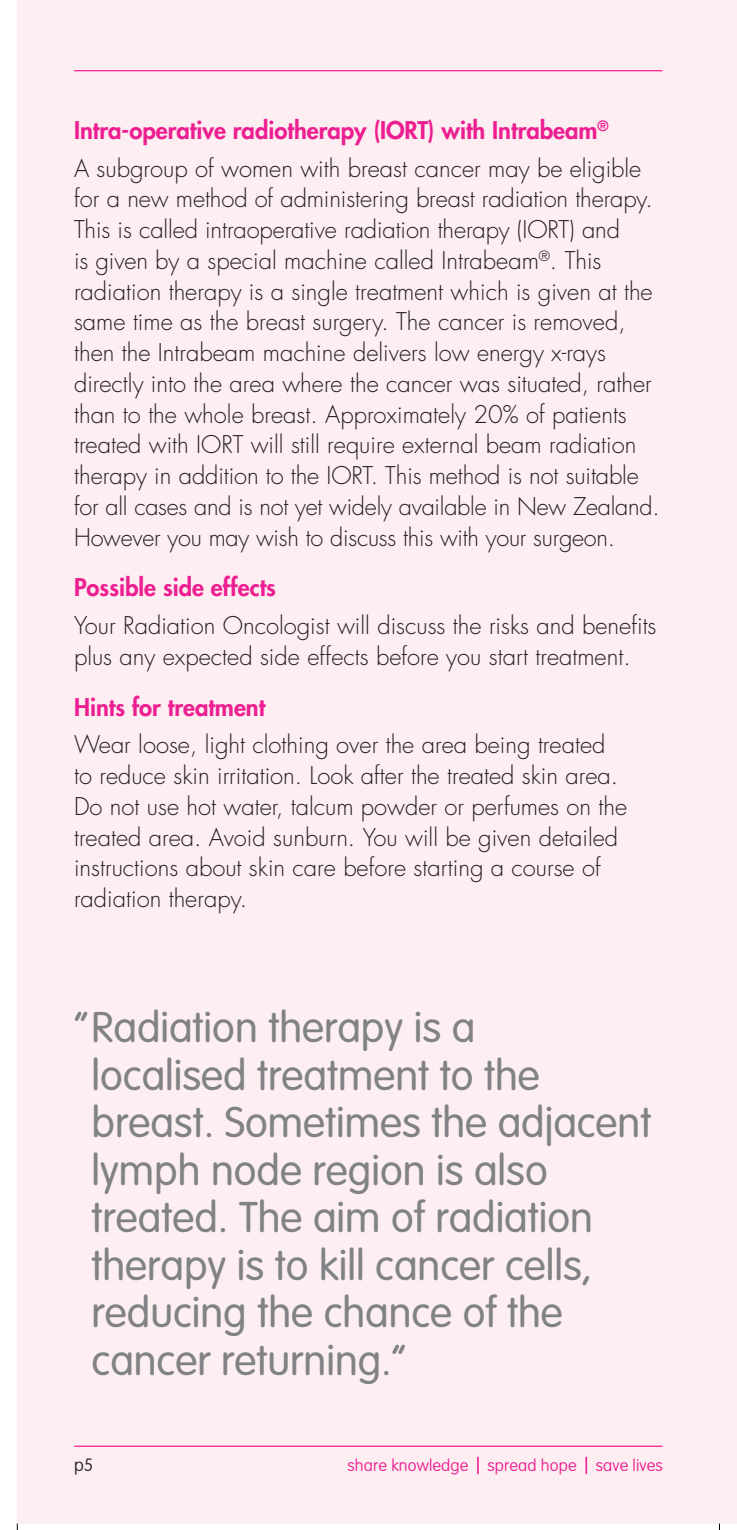
<style>
.page{position:relative;width:737px;height:1530px;background:#fff}
.page>*{position:absolute;margin:0;border:0;box-sizing:border-box;transform-origin:0 0}
.Quote_main{font:300 42.25px/47.5px "VAG Rounded";color:#808285}
.Bodytext_-_STANDARD{font:300 23.75px/30.8px "Futura";color:#231f20}
.Subhead_level_3{font:800 23.75px "Futura";color:#ed1e91}
.t1{font:100 17.5px "VAG Rounded";color:#231f20}
.t2{font:100 16.5px "VAG Rounded";letter-spacing:.01em;color:#ed1e91}
</style>
<div class="page">
<div style="left:17px;top:0;width:719px;height:1523px;background:#fdeef1"></div>
<hr style="left:75px;top:1445px;width:587px;height:1px;background:#ed1e91">
<hr style="left:75px;top:70px;width:587px;height:1px;background:#ed1e91">
<svg style="left:477px;top:1457px;width:1px;height:16px"></svg>
<svg style="left:585px;top:1457px;width:2px;height:16px"></svg>
<svg style="left:16px;top:1523px;width:3px;height:6px"></svg>
<p class="Subhead_level_3" style="left:74px;top:114px;width:536px">Intra-operative radiotherapy (IORT) with Intrabeam<sup>®</sup></p>
<p class="Bodytext_-_STANDARD" style="left:74px;top:153px;width:587px">A subgroup of women with breast cancer may be eligible for a new method of administering breast radiation therapy.<br>This is called intraoperative radiation therapy (IORT) and<br>is given by a special machine called Intrabeam<sup>®</sup>. This radiation therapy is a single treatment which is given at the same time as the breast surgery. The cancer is removed, then the Intrabeam machine delivers low energy x-rays directly into the area where the cancer was situated, rather than to the whole breast. Approximately 20% of patients treated with IORT will still require external beam radiation therapy in addition to the IORT. This method is not suitable for all cases and is not yet widely available in New Zealand.<br>However you may wish to discuss this with your surgeon.</p>
<p class="Subhead_level_3" style="left:74px;top:571px;width:203px">Possible side effects</p>
<p class="Bodytext_-_STANDARD" style="left:74px;top:610px;width:584px">Your Radiation Oncologist will discuss the risks and benefits plus any expected side effects before you start treatment.</p>
<p class="Subhead_level_3" style="left:74px;top:691px;width:193px">Hints for treatment</p>
<p class="Bodytext_-_STANDARD" style="left:74px;top:729px;width:554px">Wear loose, light clothing over the area being treated to reduce skin irritation. Look after the treated skin area.<br>Do not use hot water, talcum powder or perfumes on the treated area. Avoid sunburn. You will be given detailed instructions about skin care before starting a course of radiation therapy.</p>
<p class="Quote_main" style="left:91px;top:1003px;width:561px;text-indent:-18px">“Radiation therapy is a<br>localised treatment to the breast. Sometimes the adjacent lymph node region is also treated. The aim of radiation therapy is to kill cancer cells, reducing the chance of the cancer returning.”</p>
<p class="t1" style="left:74px;top:1454px;width:21px">p5</p>
<p class="t2" style="left:347px;top:1455px;width:317px">share knowledge spread hope save lives</p>
</div>
